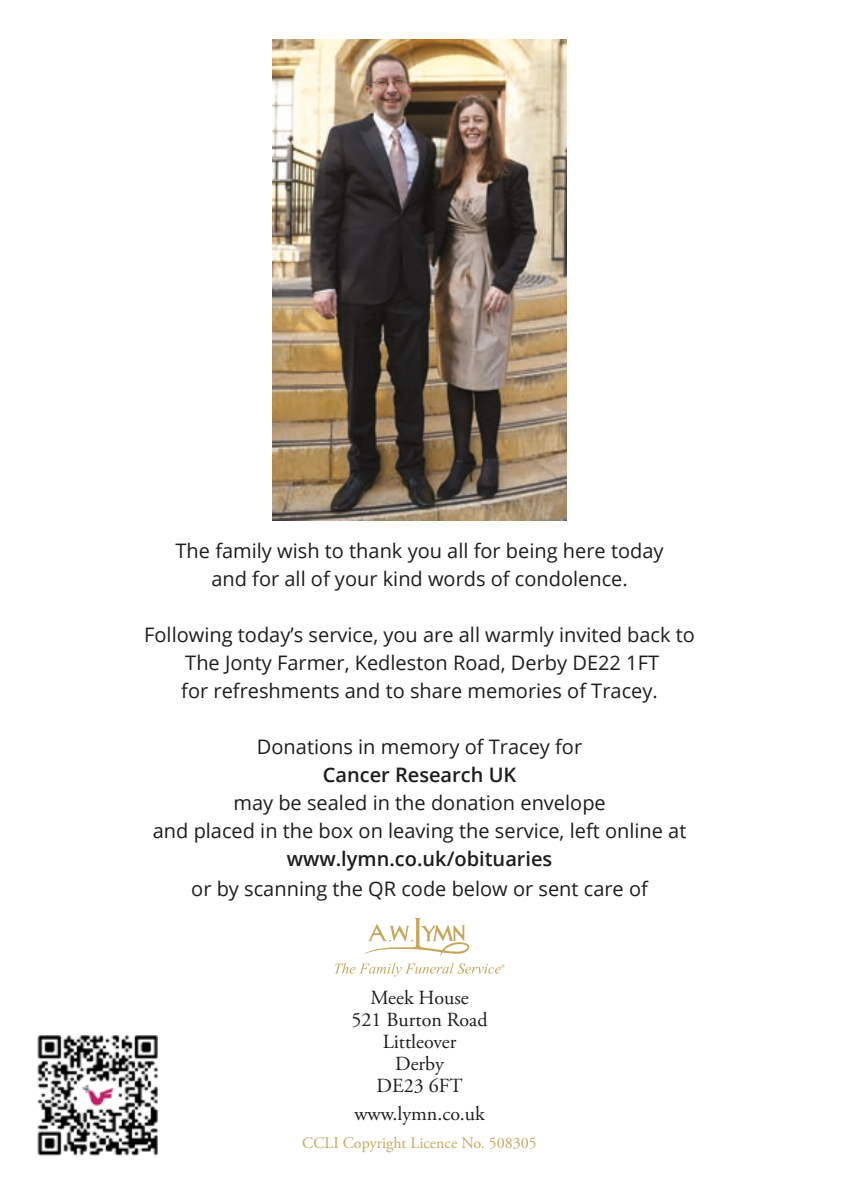
<style>
.page{position:relative;width:842px;height:1191px;background:#fff}
.page>*{position:absolute;margin:0;border:0;box-sizing:border-box;transform-origin:0 0}
.t1{font:20px/28px "Open Sans";color:#1d1d1b;text-align:center}
.t2{font:20px/22px "Adobe Garamond Pro";color:#1d1d1b;text-align:center}
.t3{font:600 20px "Open Sans";color:#1d1d1b}
.t4{font:16px "Adobe Garamond Pro";color:#c6a65b}
</style>
<div class="page">
<img style="left:272px;top:40px;width:295px;height:480px">
<svg style="left:334px;top:917px;width:171px;height:59px"></svg>
<img style="left:37px;top:1035px;width:121px;height:121px">
<p class="t1" style="left:176px;top:536px;width:490px">The family wish to thank you all for being here today and for all of your kind words of condolence.</p>
<p class="t1" style="left:144px;top:620px;width:552px">Following today’s service, you are all warmly invited back to<br>The Jonty Farmer, Kedleston Road, Derby DE22 1FT<br>for refreshments and to share memories of Tracey.</p>
<p class="t1" style="left:257px;top:732px;width:327px">Donations in memory of Tracey for</p>
<p class="t3" style="left:323px;top:761px;width:195px">Cancer Research UK</p>
<p class="t1" style="left:153px;top:788px;width:535px">may be sealed in the donation envelope<br>and placed in the box on leaving the service, left online at</p>
<p class="t3" style="left:287px;top:845px;width:267px">www.lymn.co.uk/obituaries</p>
<p class="t1" style="left:191px;top:874px;width:458px">or by scanning the QR code below or sent care of</p>
<p class="t2" style="left:352px;top:987px;width:137px">Meek House<br>521 Burton Road<br>Littleover<br>Derby<br>DE23 6FT</p>
<p class="t2" style="left:354px;top:1103px;width:132px">www.lymn.co.uk</p>
<p class="t4" style="left:302px;top:1133px;width:236px">CCLI Copyright Licence No. 508305</p>
</div>
